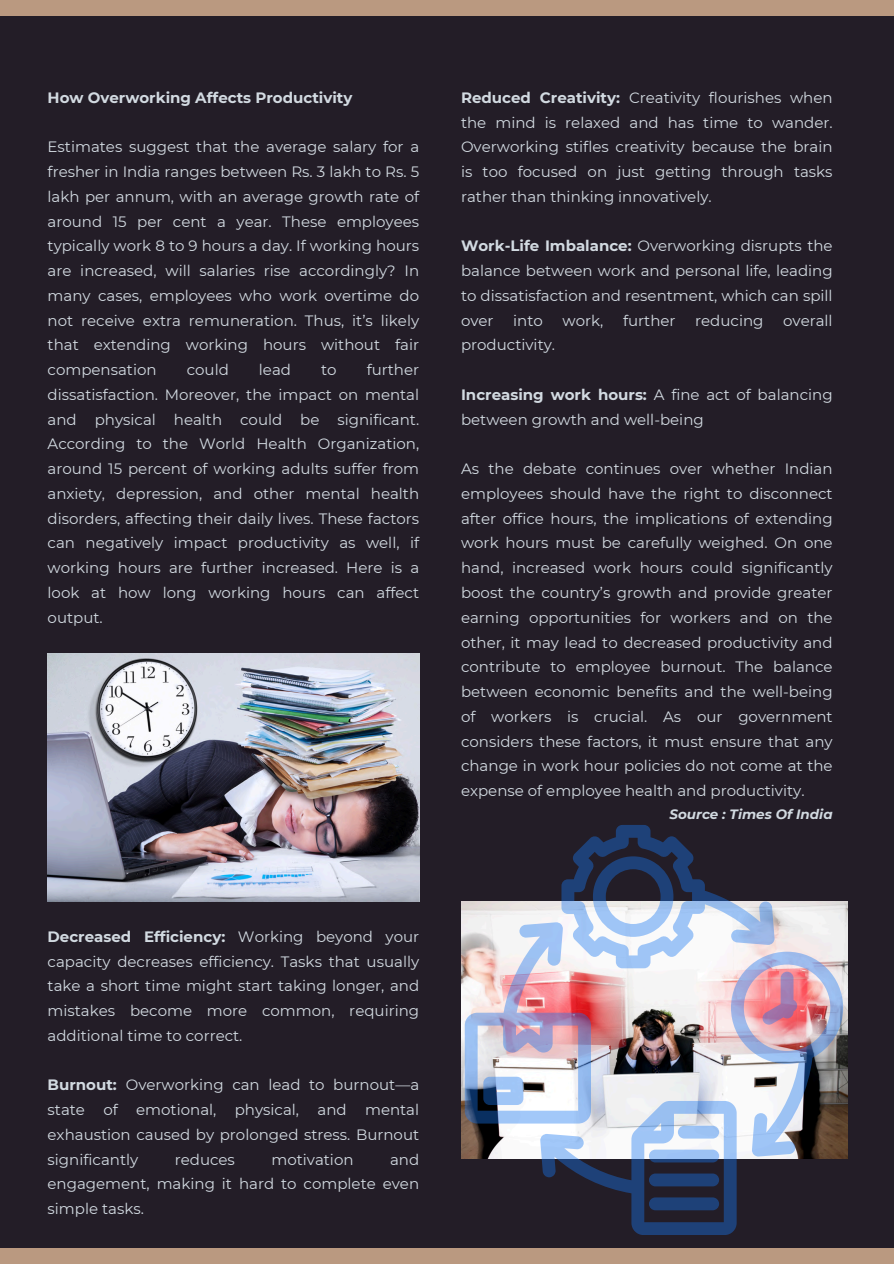
<style>
.page{position:relative;width:894px;height:1264px;background:#fff}
.page>*{position:absolute;margin:0;border:0;box-sizing:border-box;transform-origin:0 0}
.t1{font:15px/24.8px "Montserrat";color:#d2dae1;text-align:justify}
.t2{font:700 15px "Montserrat";color:#d2dae1}
.t3{font:italic 700 13.5px "Montserrat";color:#d2dae1}
.s1{font-weight:700}
</style>
<div class="page">
<div style="left:0;top:0;width:893px;height:1263px;background:#231d27"></div>
<div style="left:0;top:0;width:893px;height:15px;background:#ba9980"></div>
<div style="left:0;top:1248px;width:893px;height:15px;background:#ba9980"></div>
<img style="left:48px;top:654px;width:371px;height:247px">
<img style="left:461px;top:901px;width:386px;height:257px">
<img style="left:464px;top:825px;width:378px;height:409px">
<p class="t2" style="left:48px;top:88px;width:306px">How Overworking Affects Productivity</p>
<p class="t1" style="left:48px;top:134px;width:373px">Estimates suggest that the average salary for a fresher in India ranges between Rs. 3 lakh to Rs. 5 lakh per annum, with an average growth rate of around 15 per cent a year. These employees typically work 8 to 9 hours a day. If working hours are increased, will salaries rise accordingly? In many cases, employees who work overtime do not receive extra remuneration. Thus, it’s likely that extending working hours without fair compensation</p>
<p class="t1" style="left:48px;top:357px;width:373px;text-indent:319px">further dissatisfaction. Moreover, the impact on mental and physical health could be significant.<br>According to the World Health Organization, around 15 percent of working adults suffer from anxiety, depression, and other mental health disorders, affecting their daily lives. These factors can negatively impact productivity as well, if working hours are further increased. Here is a look at how long working hours can affect output.</p>
<p class="t1" style="left:187px;top:357px;width:44px">could</p>
<p class="t1" style="left:259px;top:357px;width:34px">lead</p>
<p class="t1" style="left:321px;top:357px;width:17px">to</p>
<p class="t1" style="left:461px;top:85px;width:373px"><span class="s1">Reduced Creativity:</span> Creativity flourishes when the mind is relaxed and has time to wander.<br>Overworking stifles creativity because the brain is too focused on just getting through tasks rather than thinking innovatively.</p>
<p class="t1" style="left:461px;top:233px;width:373px"><span class="s1">Work-Life Imbalance:</span> Overworking disrupts the balance between work and personal life, leading to dissatisfaction and resentment, which can spill over</p>
<p class="t1" style="left:513px;top:308px;width:31px">into</p>
<p class="t1" style="left:562px;top:308px;width:42px">work,</p>
<p class="t1" style="left:623px;top:308px;width:54px">further</p>
<p class="t1" style="left:695px;top:308px;width:70px">reducing</p>
<p class="t1" style="left:782px;top:308px;width:51px">overall</p>
<p class="t1" style="left:461px;top:332px;width:95px">productivity.</p>
<p class="t1" style="left:461px;top:382px;width:373px"><span class="s1">Increasing work hours:</span> A fine act of balancing between growth and well-being</p>
<p class="t1" style="left:461px;top:456px;width:373px">As the debate continues over whether Indian employees should have the right to disconnect after office hours, the implications of extending work hours must be carefully weighed. On one hand, increased work hours could significantly boost the country’s growth and provide greater earning opportunities for workers and on the other, it may lead to decreased productivity and contribute to employee burnout. The balance between economic benefits and the well-being of workers is crucial. As our government considers these factors, it must ensure that any change in work hour policies do not come at the expense of employee health and productivity.</p>
<p class="t3" style="left:669px;top:805px;width:165px">Source : Times Of India</p>
<p class="t1" style="left:48px;top:924px;width:373px"><span class="s1">Decreased Efficiency:</span> Working beyond your capacity decreases efficiency. Tasks that usually take a short time might start taking longer, and mistakes become more common, requiring additional time to correct.</p>
<p class="t1" style="left:48px;top:1072px;width:373px"><span class="s1">Burnout:</span> Overworking can lead to burnout—a state of emotional, physical, and mental exhaustion caused by prolonged stress. Burnout significantly</p>
<p class="t1" style="left:48px;top:1146px;width:373px;text-indent:342px">and engagement, making it hard to complete even simple tasks.</p>
<p class="t1" style="left:175px;top:1146px;width:62px">reduces</p>
<p class="t1" style="left:271px;top:1146px;width:84px">motivation</p>
</div>
